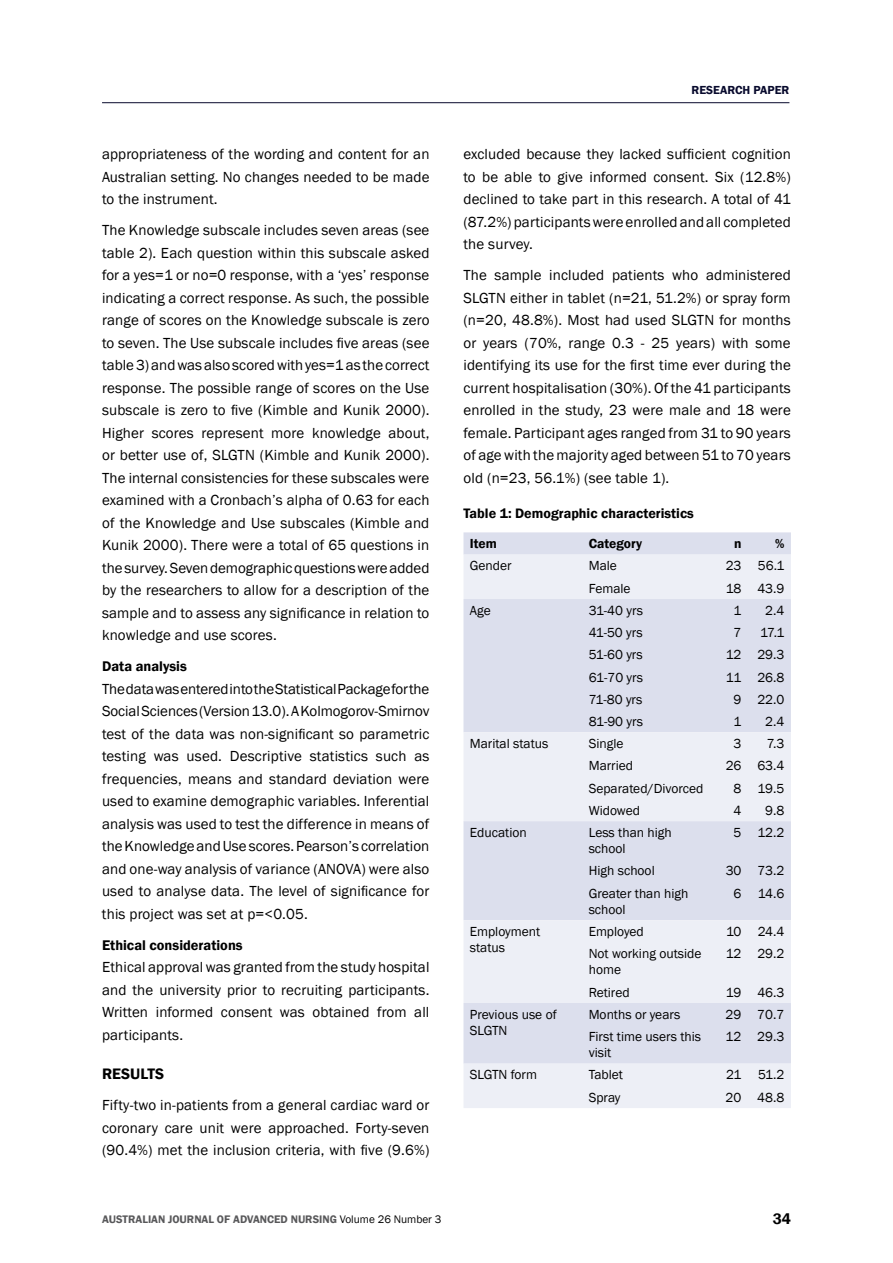
<style>
.page{position:relative;width:893px;height:1263px;background:#fff}
.page>*{position:absolute;margin:0;border:0;box-sizing:border-box;transform-origin:0 0}
.t1{font:600 15.6px "Franklin Gothic";color:#000}
.t2{font:15px/22.5px "Franklin Gothic";letter-spacing:.01em;color:#000;text-align:justify}
.t3{font:600 14.4px "Franklin Gothic";color:#000}
.t4{font:600 14.1px "Franklin Gothic";color:#000}
.t5{font:13.5px/16.2px "Franklin Gothic";color:#000}
.t6{font:600 13.5px "Franklin Gothic";color:#000}
.t7{font:600 12px "Franklin Gothic";color:#080a2d}
.t8{font:600 11.25px "Franklin Gothic";color:#58585a}
.s1{font-weight:400;color:#000}
</style>
<div class="page">
<hr style="left:102px;top:102px;width:687px;height:1px;background:#080a2d">
<svg style="left:463px;top:532px;width:328px;height:23px;background:#dde0ed"></svg>
<svg style="left:463px;top:555px;width:328px;height:553px;background:#e4e6f1"></svg>
<p class="t2" style="left:102px;top:143px;width:329px">appropriateness of the wording and content for an Australian setting. No changes needed to be made to the instrument.</p>
<p class="t2" style="left:102px;top:219px;width:329px">The Knowledge subscale includes seven areas (see table 2). Each question within this subscale asked for a yes=1 or no=0 response, with a ‘yes’ response indicating a correct response. As such, the possible range of scores on the Knowledge subscale is zero to seven. The Use subscale includes five areas (see table 3) and was also scored with yes=1 as the correct response. The possible range of scores on the Use subscale is zero to five (Kimble and Kunik 2000).<br>Higher scores represent more knowledge about, or better use of, SLGTN (Kimble and Kunik 2000).<br>The internal consistencies for these subscales were examined with a Cronbach’s alpha of 0.63 for each of the Knowledge and Use subscales (Kimble and Kunik 2000). There were a total of 65 questions in the survey. Seven demographic questions were added by the researchers to allow for a description of the sample and to assess any significance in relation to knowledge and use scores.</p>
<p class="t3" style="left:102px;top:658px;width:86px">Data analysis</p>
<p class="t2" style="left:102px;top:678px;width:329px">The data was entered into the Statistical Package for the Social Sciences (Version 13.0). A Kolmogorov‑Smirnov test of the data was non‑significant so parametric testing was used. Descriptive statistics such as frequencies, means and standard deviation were used to examine demographic variables. Inferential analysis was used to test the difference in means of the Knowledge and Use scores. Pearson’s correlation and one‑way analysis of variance (ANOVA) were also used to analyse data. The level of significance for this project was set at p=&lt;0.05.</p>
<p class="t3" style="left:102px;top:936px;width:142px">Ethical considerations</p>
<p class="t2" style="left:102px;top:956px;width:329px">Ethical approval was granted from the study hospital and the university prior to recruiting participants.<br>Written informed consent was obtained from all participants.</p>
<p class="t1" style="left:102px;top:1065px;width:20px">Results</p>
<p class="t2" style="left:102px;top:1094px;width:329px">Fifty‑two in‑patients from a general cardiac ward or coronary care unit were approached. Forty‑seven (90.4%) met the inclusion criteria, with five (9.6%)</p>
<p class="t7" style="left:691px;top:83px;width:99px">RESEARCH PAPER</p>
<p class="t2" style="left:463px;top:143px;width:329px">excluded because they lacked sufficient cognition to be able to give informed consent. Six (12.8%) declined to take part in this research. A total of 41 (87.2%) participants were enrolled and all completed the survey.</p>
<p class="t2" style="left:463px;top:264px;width:329px">The sample included patients who administered SLGTN either in tablet (n=21, 51.2%) or spray form (n=20, 48.8%). Most had used SLGTN for months or years (70%, range 0.3 ‑ 25 years) with some identifying its use for the first time ever during the current hospitalisation (30%). Of the 41 participants enrolled in the study, 23 were male and 18 were female. Participant ages ranged from 31 to 90 years of age with the majority aged between 51 to 70 years old (n=23, 56.1%) (see table 1).</p>
<p class="t4" style="left:463px;top:504px;width:232px">Table 1: Demographic characteristics</p>
<p class="t6" style="left:470px;top:535px;width:28px">Item</p>
<p class="t6" style="left:589px;top:535px;width:55px">Category</p>
<p class="t6" style="left:734px;top:535px;width:9px">n</p>
<p class="t6" style="left:775px;top:535px;width:11px">%</p>
<p class="t5" style="left:470px;top:558px;width:43px">Gender</p>
<p class="t5" style="left:589px;top:558px;width:30px">Male</p>
<p class="t5" style="left:726px;top:558px;width:60px">23 56.1</p>
<p class="t5" style="left:589px;top:580px;width:43px">Female</p>
<p class="t5" style="left:726px;top:580px;width:60px">18 43.9</p>
<p class="t5" style="left:470px;top:602px;width:23px">Age</p>
<p class="t5" style="left:589px;top:602px;width:56px">31‑40 yrs</p>
<p class="t5" style="left:734px;top:602px;width:9px">1</p>
<p class="t5" style="left:765px;top:602px;width:21px">2.4</p>
<p class="t5" style="left:589px;top:625px;width:55px">41‑50 yrs</p>
<p class="t5" style="left:734px;top:625px;width:9px">7</p>
<p class="t5" style="left:760px;top:625px;width:26px">17.1</p>
<p class="t5" style="left:589px;top:647px;width:56px">51‑60 yrs</p>
<p class="t5" style="left:726px;top:647px;width:60px">12 29.3</p>
<p class="t5" style="left:589px;top:669px;width:56px">61‑70 yrs</p>
<p class="t5" style="left:726px;top:669px;width:60px">11 26.8</p>
<p class="t5" style="left:589px;top:691px;width:55px">71‑80 yrs</p>
<p class="t5" style="left:734px;top:691px;width:52px">9 22.0</p>
<p class="t5" style="left:589px;top:714px;width:56px">81‑90 yrs</p>
<p class="t5" style="left:734px;top:714px;width:9px">1</p>
<p class="t5" style="left:765px;top:714px;width:21px">2.4</p>
<p class="t5" style="left:470px;top:736px;width:80px">Marital status</p>
<p class="t5" style="left:589px;top:736px;width:36px">Single</p>
<p class="t5" style="left:734px;top:736px;width:9px">3</p>
<p class="t5" style="left:767px;top:736px;width:19px">7.3</p>
<p class="t5" style="left:589px;top:758px;width:46px">Married</p>
<p class="t5" style="left:726px;top:758px;width:60px">26 63.4</p>
<p class="t5" style="left:589px;top:780px;width:116px">Separated/Divorced</p>
<p class="t5" style="left:734px;top:780px;width:52px">8 19.5</p>
<p class="t5" style="left:589px;top:802px;width:53px">Widowed</p>
<p class="t5" style="left:734px;top:802px;width:9px">4</p>
<p class="t5" style="left:765px;top:802px;width:21px">9.8</p>
<p class="t5" style="left:470px;top:825px;width:59px">Education</p>
<p class="t5" style="left:589px;top:825px;width:85px">Less than high school</p>
<p class="t5" style="left:734px;top:825px;width:52px">5 12.2</p>
<p class="t5" style="left:589px;top:863px;width:68px">High school</p>
<p class="t5" style="left:726px;top:863px;width:60px">30 73.2</p>
<p class="t5" style="left:589px;top:885px;width:101px">Greater than high school</p>
<p class="t5" style="left:734px;top:885px;width:52px">6 14.6</p>
<p class="t5" style="left:470px;top:924px;width:72px">Employment status</p>
<p class="t5" style="left:589px;top:924px;width:57px">Employed</p>
<p class="t5" style="left:726px;top:924px;width:60px">10 24.4</p>
<p class="t5" style="left:589px;top:946px;width:114px">Not working outside home</p>
<p class="t5" style="left:726px;top:946px;width:60px">12 29.2</p>
<p class="t5" style="left:589px;top:984px;width:43px">Retired</p>
<p class="t5" style="left:726px;top:984px;width:60px">19 46.3</p>
<p class="t5" style="left:470px;top:1006px;width:88px">Previous use of<br>SLGTN</p>
<p class="t5" style="left:589px;top:1006px;width:93px">Months or years</p>
<p class="t5" style="left:726px;top:1006px;width:60px">29 70.7</p>
<p class="t5" style="left:589px;top:1029px;width:114px">First time users this visit</p>
<p class="t5" style="left:726px;top:1029px;width:60px">12 29.3</p>
<p class="t5" style="left:470px;top:1067px;width:69px">SLGTN form</p>
<p class="t5" style="left:589px;top:1067px;width:36px">Tablet</p>
<p class="t5" style="left:726px;top:1067px;width:60px">21 51.2</p>
<p class="t5" style="left:589px;top:1089px;width:33px">Spray</p>
<p class="t5" style="left:726px;top:1089px;width:60px">20 48.8</p>
<p class="t8" style="left:102px;top:1213px;width:341px">AUSTRALIAN JOURNAL OF ADVANCED NURSING <span class="s1">Volume 26 Number 3</span></p>
<p class="t1" style="left:773px;top:1209px;width:20px">34</p>
</div>
